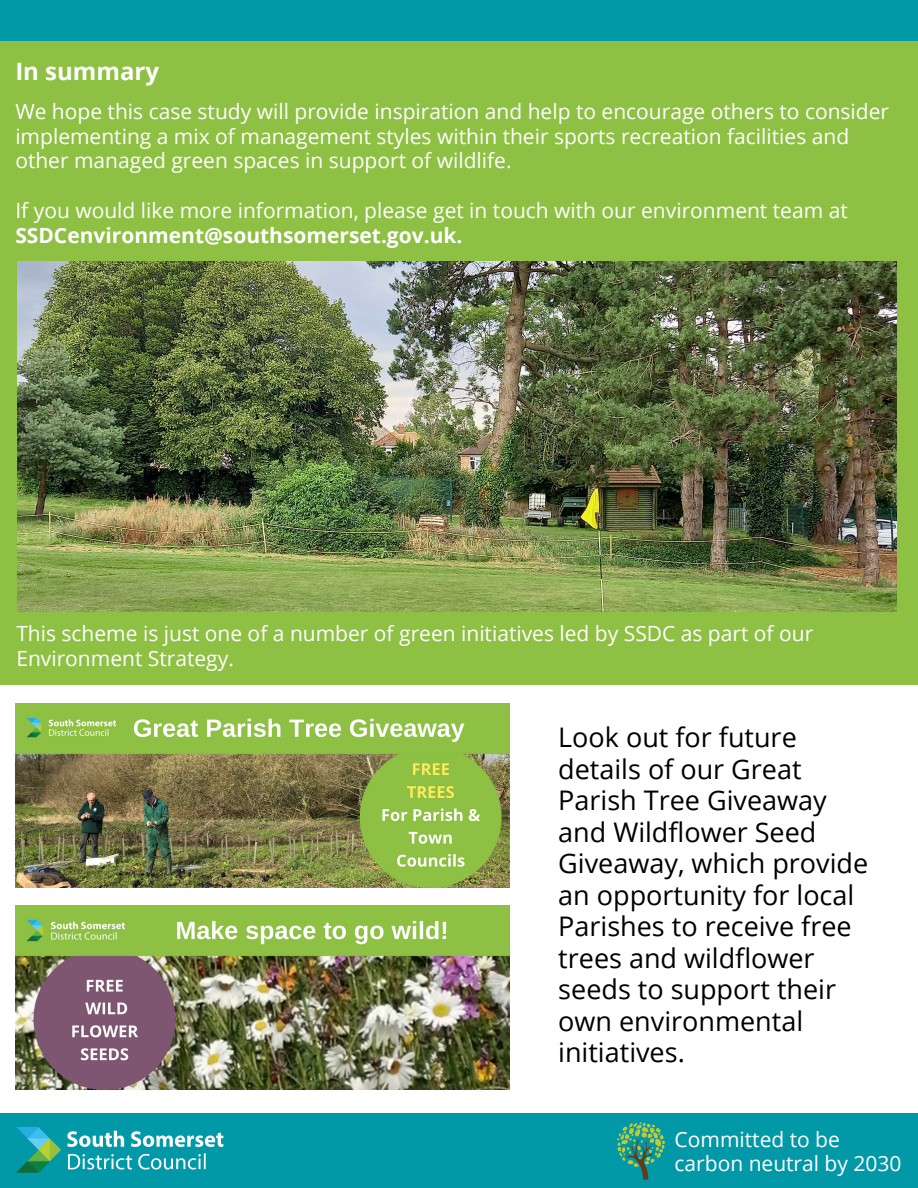
<style>
.page{position:relative;width:918px;height:1188px;background:#fff}
.page>*{position:absolute;margin:0;border:0;box-sizing:border-box;transform-origin:0 0}
.t1{font:27px/31.5px "Open Sans";color:#000}
.t2{font:700 24px "Open Sans";color:#fff}
.t3{font:21px/24.8px "Open Sans";color:#fff}
.s1{font-weight:700}
</style>
<div class="page">
<div style="left:0;top:33px;width:918px;height:652px;background:#8dc043"></div>
<div style="left:0;top:1113px;width:918px;height:75px;background:#0199a7"></div>
<img style="left:16px;top:1127px;width:207px;height:46px">
<svg style="left:617px;top:1122px;width:48px;height:58px"></svg>
<div style="left:0;top:0;width:918px;height:40px;background:#0199a7"></div>
<img style="left:15px;top:703px;width:494px;height:185px">
<img style="left:15px;top:906px;width:494px;height:183px">
<img style="left:17px;top:261px;width:879px;height:350px">
<p class="t2" style="left:15px;top:54px;width:145px">In summary</p>
<p class="t3" style="left:15px;top:98px;width:875px">We hope this case study will provide inspiration and help to encourage others to consider implementing a mix of management styles within their sports recreation facilities and other managed green spaces in support of wildlife.</p>
<p class="t3" style="left:15px;top:197px;width:834px">If you would like more information, please get in touch with our environment team at<br><span class="s1">SSDCenvironment@southsomerset.gov.uk.</span></p>
<p class="t3" style="left:16px;top:621px;width:798px">This scheme is just one of a number of green initiatives led by SSDC as part of our<br>Environment Strategy.</p>
<p class="t1" style="left:558px;top:721px;width:311px">Look out for future details of our Great<br>Parish Tree Giveaway and Wildflower Seed<br>Giveaway, which provide an opportunity for local<br>Parishes to receive free trees and wildflower seeds to support their own environmental initiatives.</p>
<p class="t3" style="left:675px;top:1127px;width:167px">Committed to be</p>
<p class="t3" style="left:675px;top:1150px;width:228px">carbon neutral by 2030</p>
</div>
